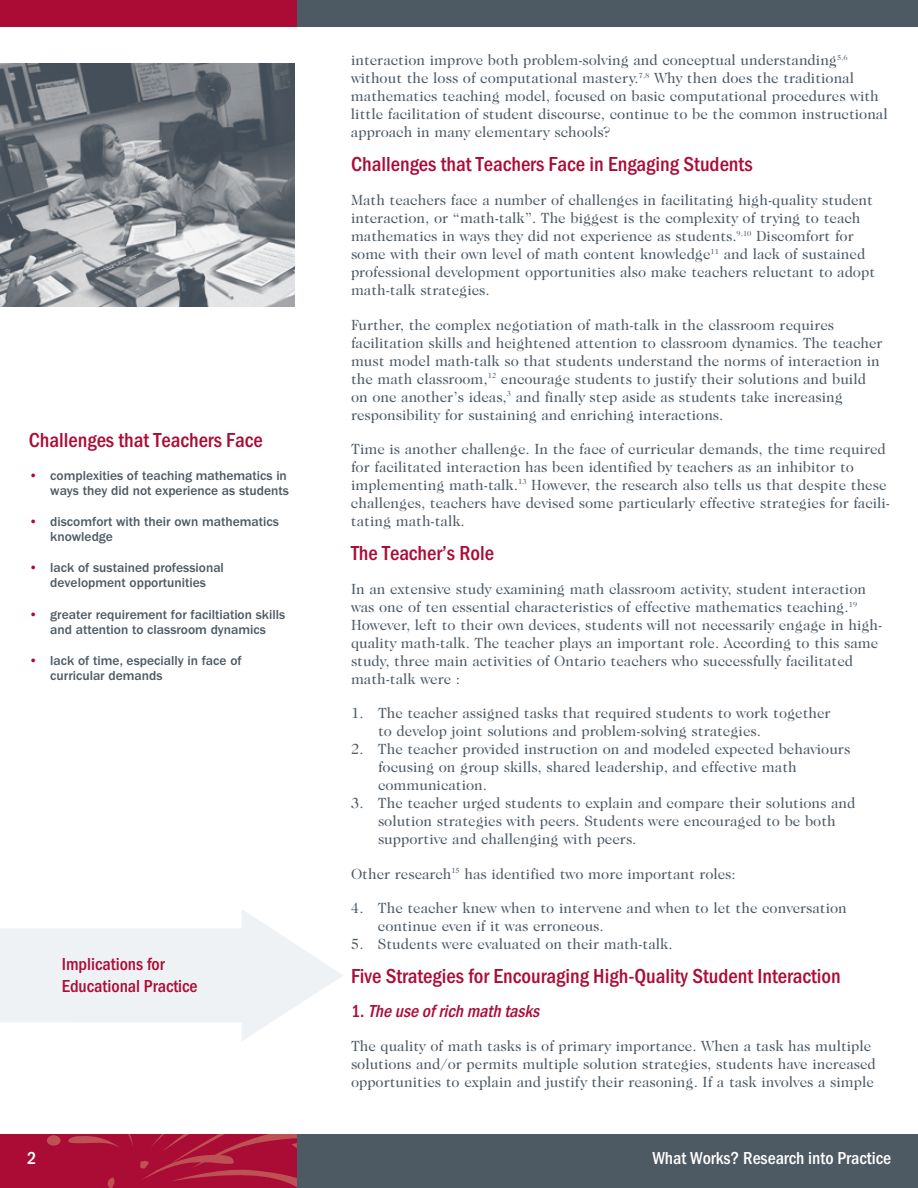
<style>
.page{position:relative;width:918px;height:1188px;background:#fff}
.page>*{position:absolute;margin:0;border:0;box-sizing:border-box;transform-origin:0 0}
.t1{font:500 condensed 21px "Franklin Gothic";color:#ab0c36}
.t2{font:500 condensed 18px/22.5px "Franklin Gothic";color:#ab0c36}
.t3{font:500 condensed 18px "Franklin Gothic";color:#fff}
.t4{font:italic 500 condensed 18px "Franklin Gothic";color:#ab0c36}
.t5{font:15px/18px "Caslon 224 IT Cby BT";color:#4d5963}
.t6{font:500 13.5px/15px "Franklin Gothic";color:#4d5963}
.s1{color:#ab0c36}
.s2{font-style:normal}
</style>
<div class="page">
<svg style="left:0;top:910px;width:343px;height:131px;fill:#eff2f4"></svg>
<div style="left:270px;top:0;width:648px;height:27px;background:#4d5963"></div>
<div style="left:0;top:0;width:297px;height:27px;background:#ab0c36"></div>
<img style="left:0;top:64px;width:295px;height:243px">
<div style="left:270px;top:1134px;width:648px;height:54px;background:#4d5963"></div>
<svg style="left:0;top:1134px;width:297px;height:54px;background:#ad1439"></svg>
<p class="t1" style="left:29px;top:433px;width:236px">Challenges that Teachers Face</p>
<p class="t6" style="left:29px;top:469px;width:262px;text-align:right"><span class="s1">•</span> complexities of teaching mathematics in ways they did not experience as students</p>
<p class="t6" style="left:50px;top:515px;width:230px;text-indent:-22px"><span class="s1">•</span> discomfort with their own mathematics knowledge</p>
<p class="t6" style="left:29px;top:562px;width:197px;text-align:center"><span class="s1">•</span> lack of sustained professional development opportunities</p>
<p class="t6" style="left:29px;top:608px;width:258px;text-align:center"><span class="s1">•</span> greater requirement for faciltiation skills and attention to classroom dynamics</p>
<p class="t6" style="left:50px;top:654px;width:193px;text-indent:-22px"><span class="s1">•</span> lack of time, especially in face of curricular demands</p>
<p class="t5" style="left:351px;top:52px;width:538px">interaction improve both problem-solving and conceptual understanding<sup>5,6 </sup>without the loss of computational mastery.<sup>7,8</sup> Why then does the traditional mathematics teaching model, focused on basic computational procedures with little facilitation of student discourse, continue to be the common instructional approach in many elementary schools?</p>
<p class="t1" style="left:351px;top:157px;width:403px">Challenges that Teachers Face in Engaging Students</p>
<p class="t5" style="left:351px;top:193px;width:526px">Math teachers face a number of challenges in facilitating high-quality student interaction, or “math-talk”. The biggest is the complexity of trying to teach mathematics in ways they did not experience as students.<sup>9,10</sup> Discomfort for some with their own level of math content knowledge<sup>11</sup> and lack of sustained professional development opportunities also make teachers reluctant to adopt math-talk strategies.</p>
<p class="t5" style="left:351px;top:317px;width:533px">Further, the complex negotiation of math-talk in the classroom requires facilitation skills and heightened attention to classroom dynamics. The teacher must model math-talk so that students understand the norms of interaction in the math classroom,<sup>12</sup> encourage students to justify their solutions and build on one another’s ideas,<sup>3</sup> and finally step aside as students take increasing responsibility for sustaining and enriching interactions.</p>
<p class="t5" style="left:351px;top:441px;width:541px">Time is another challenge. In the face of curricular demands, the time required for facilitated interaction has been identified by teachers as an inhibitor to implementing math-talk.<sup>13</sup> However, the research also tells us that despite these challenges, teachers have devised some particularly effective strategies for facili&shy;tating math-talk.</p>
<p class="t1" style="left:351px;top:546px;width:145px">The Teacher’s Role</p>
<p class="t5" style="left:351px;top:582px;width:533px">In an extensive study examining math classroom activity, student interaction was one of ten essential characteristics of effective mathematics teaching.<sup>19<br></sup>However, left to their own devices, students will not necessarily engage in high&shy;quality math-talk. The teacher plays an important role. According to this same study, three main activities of Ontario teachers who successfully facilitated math-talk were :</p>
<p class="t5" style="left:378px;top:706px;width:454px;text-indent:-27px">1. The teacher assigned tasks that required students to work together to develop joint solutions and problem-solving strategies.</p>
<p class="t5" style="left:378px;top:742px;width:474px;text-indent:-27px">2. The teacher provided instruction on and modeled expected behaviours focusing on group skills, shared leadership, and effective math communication.</p>
<p class="t5" style="left:378px;top:796px;width:479px;text-indent:-27px">3. The teacher urged students to explain and compare their solutions and solution strategies with peers. Students were encouraged to be both supportive and challenging with peers.</p>
<p class="t5" style="left:351px;top:866px;width:386px">Other research<sup>15</sup> has identified two more important roles:</p>
<p class="t5" style="left:378px;top:900px;width:470px;text-indent:-27px">4. The teacher knew when to intervene and when to let the conversation continue even if it was erroneous.</p>
<p class="t5" style="left:351px;top:936px;width:323px">5. Students were evaluated on their math-talk.</p>
<p class="t2" style="left:62px;top:954px;width:137px">Implications for<br>Educational Practice</p>
<p class="t1" style="left:351px;top:969px;width:491px">Five Strategies for Encouraging High-Quality Student Interaction</p>
<p class="t4" style="left:351px;top:1005px;width:193px"><span class="s2">1 .</span> The use of rich math tasks</p>
<p class="t5" style="left:351px;top:1039px;width:526px">The quality of math tasks is of primary importance. When a task has multiple solutions and/or permits multiple solution strategies, students have increased opportunities to explain and justify their reasoning. If a task involves a simple</p>
<p class="t3" style="left:27px;top:1152px;width:11px">2</p>
<p class="t3" style="left:652px;top:1152px;width:240px">What Works? Research into Practice</p>
</div>
